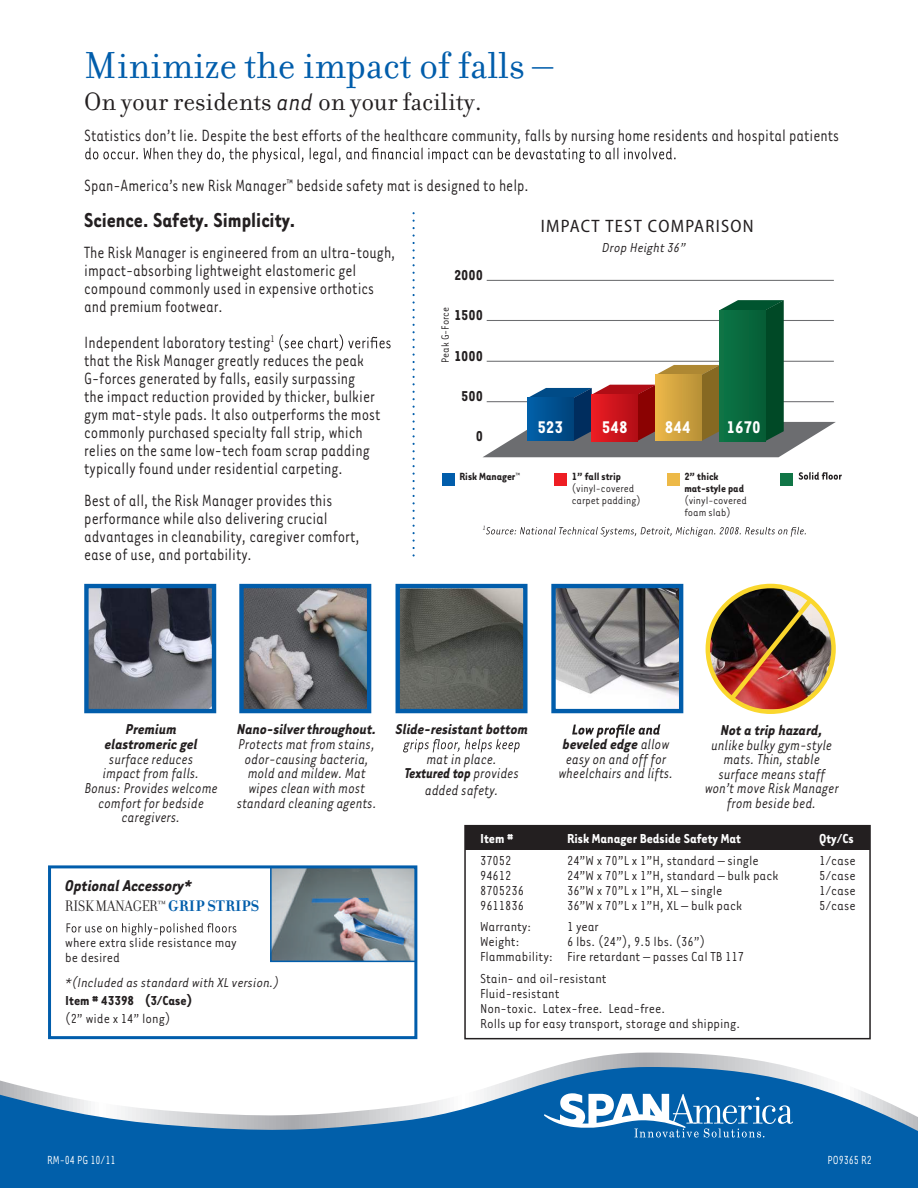
<style>
.page{position:relative;width:918px;height:1188px;background:#fff}
.page>*{position:absolute;margin:0;border:0;box-sizing:border-box;transform-origin:0 0}
.t1{font:40.5px "Filosofia";color:#015dab}
.t2{font:27px "Filosofia";color:#231f20}
.t3{font:700 23.25px "Tarzana Narrow";color:#231f20;scale:.95 1}
.t4{font:700 19.5px "Tarzana Narrow";color:#fff}
.t5{font:18.75px/18px "Tarzana Narrow";color:#231f20;scale:.9 1}
.t6{font:semi-condensed 18px "Myriad Pro";letter-spacing:.07em;color:#231f20}
.t7{font:italic 700 18px "Tarzana Narrow";color:#231f20}
.t8{font:italic 16.5px/14.5px "Tarzana Narrow";color:#231f20;text-align:center;scale:.92 1}
.t9{font:italic 700 16.5px/14.5px "Tarzana Narrow";color:#231f20;text-align:center}
.t10{font:16.5px "Filosofia Grand";color:#231f20}
.t11{font:700 16.5px "Tarzana Narrow";color:#231f20}
.t12{font:15px/15px "Tarzana Narrow";color:#231f20}
.t13{font:italic 15px "Tarzana Narrow";color:#231f20}
.t14{font:700 15px "Tarzana Narrow";color:#fff}
.t15{font:700 15px "Tarzana Narrow";color:#231f20}
.t16{font:13.5px "Tarzana Narrow";color:#fff;scale:.9 1}
.t17{font:12px/12px "Tarzana Narrow";color:#231f20}
.t18{font:700 12px "Tarzana Narrow";color:#231f20}
.t19{font:italic 7.05px "Tarzana Narrow";color:#231f20}
.s1{font-family:"Tarzana Narrow";font-style:italic}
.s2{font-family:"Filosofia";font-weight:700;color:#015dab}
.s3{font-weight:700}
</style>
<div class="page">
<hr style="left:487px;top:280px;width:347px;height:1px;background:#6c6d70">
<div style="left:442px;top:473px;width:12px;height:12px;background:#015dab"></div>
<div style="left:554px;top:473px;width:12px;height:12px;background:#ee1d23"></div>
<div style="left:667px;top:473px;width:12px;height:12px;background:#edb947"></div>
<div style="left:780px;top:473px;width:12px;height:12px;background:#107546"></div>
<svg style="left:483px;top:300px;width:353px;height:157px"></svg>
<div style="left:720px;top:310px;width:46px;height:131px;background:#0a683e"></div>
<svg style="left:413px;top:220px;width:2px;height:31px"></svg>
<svg style="left:413px;top:287px;width:2px;height:31px"></svg>
<svg style="left:413px;top:354px;width:2px;height:31px"></svg>
<svg style="left:413px;top:406px;width:2px;height:31px"></svg>
<svg style="left:413px;top:473px;width:2px;height:31px"></svg>
<svg style="left:413px;top:540px;width:2px;height:17px"></svg>
<svg style="left:85px;top:147px;width:591px;height:16px"></svg>
<svg style="left:279px;top:334px;width:112px;height:17px"></svg>
<div style="left:465px;top:826px;width:405px;height:23px;background:#231f20"></div>
<div style="left:464px;top:825px;width:407px;height:214px;border:2px solid #231f20"></div>
<img style="left:708px;top:588px;width:126px;height:122px">
<div style="left:706px;top:584px;width:130px;height:130px;border:4px solid #fad72d;border-radius:50%"></div>
<img style="left:726px;top:594px;width:91px;height:110px">
<svg style="left:552px;top:1053px;width:236px;height:14px"></svg>
<svg style="left:0;top:1067px;width:918px;height:121px;fill:#015faa"></svg>
<svg style="left:544px;top:1093px;width:249px;height:45px"></svg>
<svg style="left:270px;top:869px;width:143px;height:93px;background:#859199"></svg>
<div style="left:48px;top:865px;width:369px;height:174px;border:3px solid #015dab"></div>
<svg style="left:67px;top:923px;width:169px;height:13px"></svg>
<img style="left:89px;top:589px;width:122px;height:119px">
<div style="left:84px;top:584px;width:132px;height:129px;border:4px solid #015dab"></div>
<img style="left:244px;top:589px;width:122px;height:119px">
<div style="left:239px;top:584px;width:132px;height:129px;border:4px solid #015dab"></div>
<img style="left:556px;top:589px;width:122px;height:109px">
<div style="left:551px;top:584px;width:132px;height:129px;border:4px solid #015dab"></div>
<img style="left:401px;top:589px;width:122px;height:119px">
<div style="left:396px;top:584px;width:132px;height:129px;border:4px solid #015dab"></div>
<svg style="left:403px;top:739px;width:117px;height:13px"></svg>
<svg style="left:572px;top:724px;width:88px;height:14px"></svg>
<svg style="left:799px;top:472px;width:43px;height:8px"></svg>
<svg style="left:486px;top:527px;width:320px;height:10px"></svg>
<h1 class="t1" style="left:84px;top:43px;width:471px">Minimize the impact of falls –</h1>
<h2 class="t2" style="left:84px;top:86px;width:399px">On your residents <span class="s1">and</span> on your facility.</h2>
<p class="t5" style="left:84px;top:126px;width:840px">Statistics don’t lie. Despite the best efforts of the healthcare community, falls by nursing home residents and hospital patients</p>
<p class="t5" style="left:84px;top:175px;width:496px">Span-America’s new Risk Manager<sup>™</sup> bedside safety mat is designed to help.</p>
<p class="t3" style="left:84px;top:205px;width:224px">Science. Safety. Simplicity.</p>
<p class="t5" style="left:84px;top:243px;width:348px">The Risk Manager is engineered from an ultra-tough, impact-absorbing lightweight elastomeric gel compound commonly used in expensive orthotics and premium footwear.</p>
<p class="t5" style="left:84px;top:333px;width:331px">Independent laboratory testing<sup>1<br></sup>that the Risk Manager greatly reduces the peak G-forces generated by falls, easily surpassing<br>the impact reduction provided by thicker, bulkier gym mat-style pads. It also outperforms the most commonly purchased specialty fall strip, which relies on the same low-tech foam scrap padding typically found under residential carpeting.</p>
<p class="t5" style="left:84px;top:490px;width:308px">Best of all, the Risk Manager provides this performance while also delivering crucial advantages in cleanability, caregiver comfort, ease of use, and portability.</p>
<p class="t6" style="left:541px;top:215px;width:214px">IMPACT TEST COMPARISON</p>
<p class="t13" style="left:602px;top:238px;width:85px">Drop Height 36”</p>
<p class="t11" style="left:454px;top:265px;width:31px">2000</p>
<p class="t11" style="left:454px;top:305px;width:31px">1500</p>
<p class="t11" style="left:454px;top:345px;width:31px">1000</p>
<p class="t11" style="left:461px;top:385px;width:23px">500</p>
<p class="t11" style="left:476px;top:425px;width:9px">0</p>
<p class="t17" style="left:439px;top:363px;width:57px;rotate:-90deg">Peak G-Force</p>
<p class="t4" style="left:537px;top:415px;width:27px">523</p>
<p class="t4" style="left:602px;top:415px;width:27px">548</p>
<p class="t4" style="left:665px;top:415px;width:27px">844</p>
<p class="t4" style="left:727px;top:415px;width:36px">1670</p>
<p class="t18" style="left:459px;top:468px;width:62px">Risk Manager<sup>™</sup></p>
<p class="t18" style="left:572px;top:468px;width:51px">1” fall strip</p>
<p class="t18" style="left:684px;top:468px;width:36px">2” thick</p>
<p class="t17" style="left:572px;top:481px;width:64px">(vinyl-covered</p>
<p class="t18" style="left:684px;top:480px;width:61px">mat-style pad</p>
<p class="t17" style="left:572px;top:493px;width:70px">carpet padding)</p>
<p class="t17" style="left:684px;top:493px;width:64px">(vinyl-covered foam slab)</p>
<p class="t19" style="left:483px;top:524px;width:4px">1</p>
<p class="t9" style="left:105px;top:721px;width:94px">Premium elastromeric gel</p>
<p class="t8" style="left:85px;top:751px;width:146px">surface reduces<br>impact from falls.<br>Bonus: Provides welcome comfort for bedside caregivers.</p>
<p class="t9" style="left:237px;top:721px;width:142px">Nano-silver throughout.</p>
<p class="t8" style="left:237px;top:736px;width:154px">Protects mat from stains, odor-causing bacteria, mold and mildew. Mat wipes clean with most standard cleaning agents.</p>
<p class="t7" style="left:65px;top:874px;width:128px">Optional Accessory*</p>
<p class="t10" style="left:65px;top:897px;width:195px">RISK MANAGER<sup>™</sup> <span class="s2">GRIP STRIPS</span></p>
<p class="t12" style="left:65px;top:935px;width:173px">where extra slide resistance may be desired</p>
<p class="t13" style="left:65px;top:974px;width:216px">*(Included as standard with XL version.)</p>
<p class="t15" style="left:65px;top:991px;width:128px">Item # 43398 (3/Case)</p>
<p class="t12" style="left:65px;top:1010px;width:107px">(2” wide x 14” long)</p>
<p class="t9" style="left:396px;top:721px;width:134px">Slide-resistant bottom</p>
<p class="t8" style="left:405px;top:751px;width:125px">mat in place.<br><span class="s3">Textured top</span> provides</p>
<p class="t8" style="left:425px;top:782px;width:82px">added safety.</p>
<p class="t8" style="left:559px;top:736px;width:126px"><span class="s3">beveled edge</span> allow easy on and off for wheelchairs and lifts.</p>
<p class="t9" style="left:721px;top:722px;width:104px">Not a trip hazard,</p>
<p class="t8" style="left:705px;top:737px;width:147px">unlike bulky gym-style mats. Thin, stable surface means staff won’t move Risk Manager from beside bed.</p>
<p class="t14" style="left:480px;top:829px;width:35px">Item #</p>
<p class="t14" style="left:567px;top:829px;width:175px">Risk Manager Bedside Safety Mat</p>
<p class="t14" style="left:819px;top:829px;width:36px">Qty/Cs</p>
<p class="t12" style="left:480px;top:852px;width:33px">37052</p>
<p class="t12" style="left:567px;top:852px;width:193px">24”W x 70”L x 1”H, standard – single</p>
<p class="t12" style="left:819px;top:852px;width:38px">1/case</p>
<p class="t12" style="left:480px;top:867px;width:33px">94612</p>
<p class="t12" style="left:567px;top:867px;width:213px">24”W x 70”L x 1”H, standard – bulk pack</p>
<p class="t12" style="left:819px;top:867px;width:38px">5/case</p>
<p class="t12" style="left:480px;top:882px;width:46px">8705236</p>
<p class="t12" style="left:567px;top:882px;width:157px">36”W x 70”L x 1”H, XL – single</p>
<p class="t12" style="left:819px;top:882px;width:38px">1/case</p>
<p class="t12" style="left:480px;top:897px;width:46px">9611836</p>
<p class="t12" style="left:567px;top:897px;width:177px">36”W x 70”L x 1”H, XL – bulk pack</p>
<p class="t12" style="left:819px;top:897px;width:38px">5/case</p>
<p class="t12" style="left:480px;top:919px;width:53px">Warranty:</p>
<p class="t12" style="left:567px;top:919px;width:33px">1 year</p>
<p class="t12" style="left:480px;top:934px;width:41px">Weight:</p>
<p class="t12" style="left:480px;top:934px;width:266px;text-indent:87px">6 lbs. (24”), 9.5 lbs. (36”)<br>Flammability: Fire retardant – passes Cal TB 117</p>
<p class="t12" style="left:480px;top:970px;width:262px">Stain- and oil-resistant<br>Fluid-resistant<br>Non-toxic. Latex-free. Lead-free.<br>Rolls up for easy transport, storage and shipping.</p>
<p class="t16" style="left:47px;top:1151px;width:78px">RM-04 PG 10/11</p>
<p class="t16" style="left:827px;top:1151px;width:51px">PO9365 R2</p>
</div>
